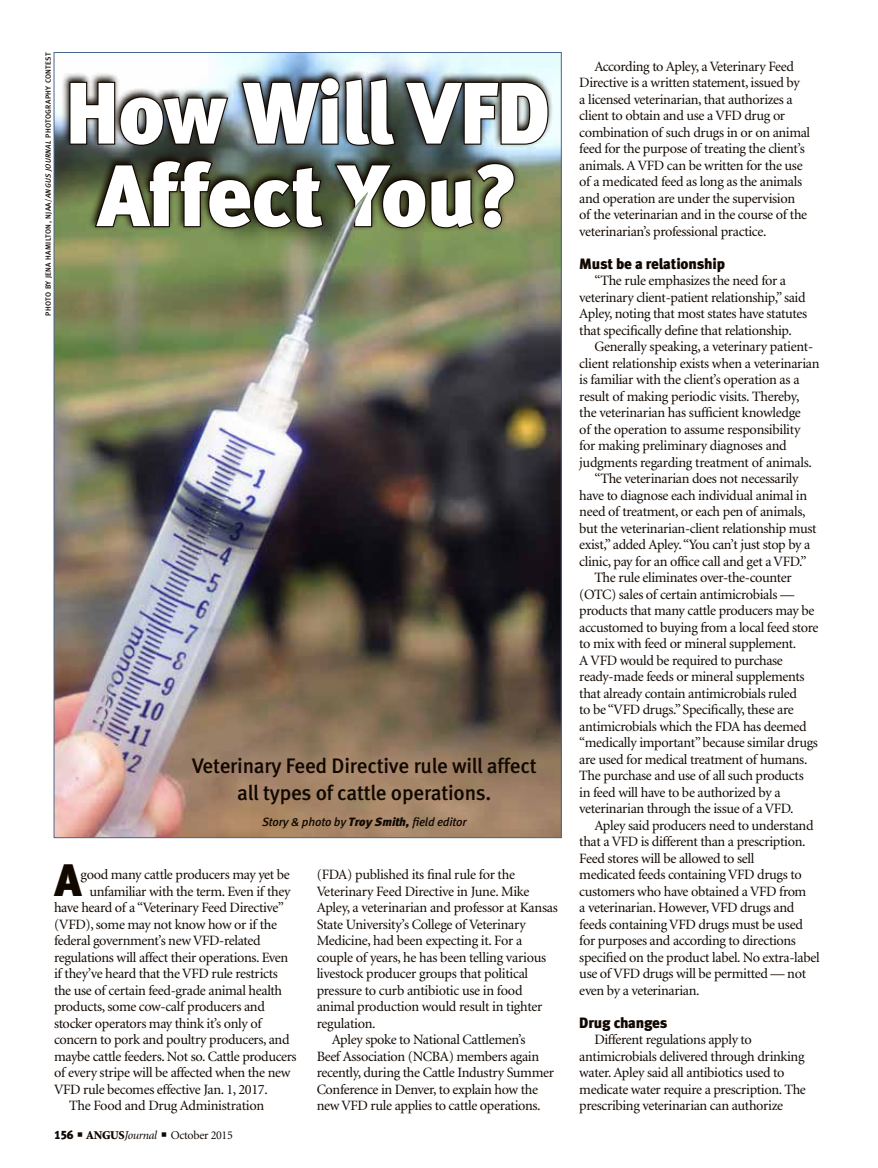
<style>
.page{position:relative;width:878px;height:1168px;background:#fff}
.page>*{position:absolute;margin:0;border:0;box-sizing:border-box;transform-origin:0 0}
.headline{font:87px/82.5px "Meta Black LF";letter-spacing:-.01em;color:#fff;text-align:center}
.Drop_Cap{font:45.45px "Meta Black LF";color:#110800}
.deck{font:21px/27px "Meta Medium LF";letter-spacing:-.01em;color:#110800;text-align:center}
.subhead{font:15px "Meta Black LF";letter-spacing:-.01em;color:#110800}
.body_text{font:14.25px/16.5px "Minion";letter-spacing:-.025em;color:#110800}
.Drop_Cap-2{font:14.25px "Minion";letter-spacing:-.025em;color:#110800}
.byline{font:italic 12px "Meta Medium LF";letter-spacing:-.01em;color:#110800}
.t1{font:12px "Minion";letter-spacing:-.025em;color:#110800}
.photo_credit{font:7.5px "Meta Medium LF";letter-spacing:.05em;color:#110800}
.s1{font-style:italic}
.s2{font-family:"Meta Black LF"}
.s3{font-weight:900}
</style>
<div class="page">
<img style="left:56px;top:54px;width:503px;height:782px">
<svg style="left:61px;top:67px;width:493px;height:165px"></svg>
<img style="left:68px;top:76px;width:481px;height:154px">
<img style="left:302px;top:192px;width:66px;height:125px">
<p class="photo_credit" style="left:44px;top:315px;width:265px;rotate:-90deg">PHOTO BY JENA HAMILTON, NJAA/<span class="s1">ANGUS JOURNAL</span> PHOTOGRAPHY CONTEST</p>
<p class="headline" style="left:65px;top:71px;width:486px">How Will VFD<br>Affect You?</p>
<p class="deck" style="left:192px;top:752px;width:346px">Veterinary Feed Directive rule will affect all types of cattle operations.</p>
<p class="byline" style="left:262px;top:814px;width:206px">Story &amp; photo by <span class="s2">Troy Smith,</span> field editor</p>
<p class="Drop_Cap" style="left:55px;top:852px;width:29px">A</p>
<p class="Drop_Cap-2" style="left:81px;top:867px;width:211px">good many cattle producers may yet be</p>
<p class="Drop_Cap-2" style="left:89px;top:884px;width:203px">unfamiliar with the term. Even if they</p>
<p class="Drop_Cap-2" style="left:54px;top:900px;width:231px">have heard of a “Veterinary Feed Directive”</p>
<p class="Drop_Cap-2" style="left:54px;top:917px;width:224px">(VFD), some may not know how or if the</p>
<p class="Drop_Cap-2" style="left:54px;top:933px;width:208px">federal government’s new VFD-related</p>
<p class="Drop_Cap-2" style="left:54px;top:950px;width:236px">regulations will affect their operations. Even</p>
<p class="Drop_Cap-2" style="left:54px;top:966px;width:225px">if they’ve heard that the VFD rule restricts</p>
<p class="Drop_Cap-2" style="left:54px;top:983px;width:230px">the use of certain feed-grade animal health</p>
<p class="Drop_Cap-2" style="left:54px;top:999px;width:212px">products, some cow-calf producers and</p>
<p class="Drop_Cap-2" style="left:54px;top:1016px;width:209px">stocker operators may think it’s only of</p>
<p class="Drop_Cap-2" style="left:54px;top:1032px;width:237px">concern to pork and poultry producers, and</p>
<p class="Drop_Cap-2" style="left:54px;top:1049px;width:244px">maybe cattle feeders. Not so. Cattle producers</p>
<p class="Drop_Cap-2" style="left:54px;top:1065px;width:238px">of every stripe will be affected when the new</p>
<p class="Drop_Cap-2" style="left:54px;top:1082px;width:215px">VFD rule becomes effective Jan. 1, 2017.</p>
<p class="body_text" style="left:69px;top:1098px;width:197px">The Food and Drug Administration</p>
<p class="t1" style="left:54px;top:1129px;width:180px"><span class="s2">156</span> ■ <span class="s3">ANGUS</span><span class="s1">Journal</span> ■ October 2015</p>
<p class="body_text" style="left:316px;top:867px;width:243px">(FDA) published its final rule for the Veterinary Feed Directive in June. Mike Apley, a veterinarian and professor at Kansas State University’s College of Veterinary Medicine, had been expecting it. For a couple of years, he has been telling various livestock producer groups that political pressure to curb antibiotic use in food animal production would result in tighter regulation.</p>
<p class="body_text" style="left:316px;top:1032px;width:239px;text-indent:15px">Apley spoke to National Cattlemen’s<br>Beef Association (NCBA) members again recently, during the Cattle Industry Summer Conference in Denver, to explain how the new VFD rule applies to cattle operations.</p>
<p class="body_text" style="left:579px;top:58px;width:232px;text-indent:15px">According to Apley, a Veterinary Feed Directive is a written statement, issued by<br>a licensed veterinarian, that authorizes a client to obtain and use a VFD drug or combination of such drugs in or on animal feed for the purpose of treating the client’s animals. A VFD can be written for the use of a medicated feed as long as the animals and operation are under the supervision<br>of the veterinarian and in the course of the veterinarian’s professional practice.</p>
<p class="subhead" style="left:579px;top:254px;width:147px">Must be a relationship</p>
<p class="body_text" style="left:579px;top:273px;width:229px;text-indent:15px">“The rule emphasizes the need for a veterinary client-patient relationship,” said Apley, noting that most states have statutes that specifically define that relationship.</p>
<p class="body_text" style="left:579px;top:339px;width:242px;text-indent:15px">Generally speaking, a veterinary patient&shy;client relationship exists when a veterinarian is familiar with the client’s operation as a result of making periodic visits. Thereby, the veterinarian has sufficient knowledge<br>of the operation to assume responsibility for making preliminary diagnoses and judgments regarding treatment of animals.</p>
<p class="body_text" style="left:579px;top:471px;width:239px;text-indent:15px">“The veterinarian does not necessarily have to diagnose each individual animal in need of treatment, or each pen of animals, but the veterinarian-client relationship must exist,” added Apley. “You can’t just stop by a clinic, pay for an office call and get a VFD.”</p>
<p class="body_text" style="left:579px;top:570px;width:240px;text-indent:15px">The rule eliminates over-the-counter (OTC) sales of certain antimicrobials — products that many cattle producers may be accustomed to buying from a local feed store to mix with feed or mineral supplement.<br>A VFD would be required to purchase ready-made feeds or mineral supplements that already contain antimicrobials ruled<br>to be “VFD drugs.” Specifically, these are antimicrobials which the FDA has deemed “medically important” because similar drugs are used for medical treatment of humans.<br>The purchase and use of all such products in feed will have to be authorized by a veterinarian through the issue of a VFD.</p>
<p class="body_text" style="left:579px;top:817px;width:242px;text-indent:15px">Apley said producers need to understand that a VFD is different than a prescription.<br>Feed stores will be allowed to sell<br>medicated feeds containing VFD drugs to customers who have obtained a VFD from<br>a veterinarian. However, VFD drugs and feeds containing VFD drugs must be used for purposes and according to directions specified on the product label. No extra-label use of VFD drugs will be permitted — not even by a veterinarian.</p>
<p class="subhead" style="left:579px;top:1013px;width:90px">Drug changes</p>
<p class="body_text" style="left:579px;top:1032px;width:228px;text-indent:15px">Different regulations apply to antimicrobials delivered through drinking water. Apley said all antibiotics used to medicate water require a prescription. The prescribing veterinarian can authorize</p>
</div>
